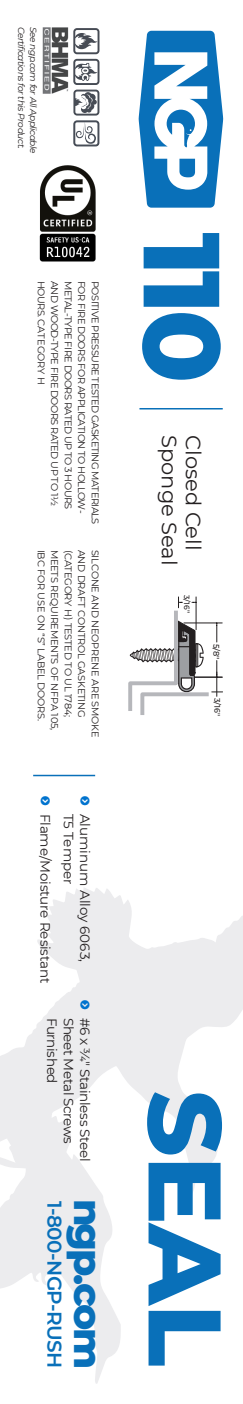
<style>
.page{position:relative;width:243px;height:1404px;background:#fff}
.page>*{position:absolute;margin:0;border:0;box-sizing:border-box;transform-origin:0 0}
.t1{font:800 108px "Montserrat";color:#0970b9}
.t2{font:800 102.9px "Montserrat";color:#0970b9}
.t3{font:800 39.45px "Montserrat";letter-spacing:-.065em;color:#0970b9}
.t4{font:21px "Montserrat";color:#231f20}
.t5{font:600 19.95px "Montserrat";letter-spacing:-.03em;color:#0970b9}
.t6{font:13.5px "Montserrat";letter-spacing:-.015em;color:#231f20}
.t7{font:9.75px "Montserrat";letter-spacing:-.05em;color:#231f20}
.t8{font:9.75px "Montserrat";letter-spacing:-.02em;color:#231f20}
.t9{font:9.75px "Montserrat";color:#231f20}
.t10{font:italic 9px "Montserrat";letter-spacing:-.05em;color:#231f20}
.t11{font:500 8.1px "Montserrat";color:#231f20}
.t12{font:500 7.95px "Montserrat";color:#231f20}
.t13{font:500 7.65px "Montserrat";color:#231f20}
.s1{font-size:7.95px}
</style>
<div class="page">
<svg style="left:0;top:888px;width:243px;height:496px"></svg>
<svg style="left:139px;top:31px;width:84px;height:177px;fill:#0970b9"></svg>
<hr style="left:139px;top:408px;width:84px;height:2px;background:#0970b9">
<hr style="left:33px;top:775px;width:62px;height:1px;background:#0970b9">
<img style="left:39px;top:165px;width:57px;height:97px">
<img style="left:42px;top:27px;width:27px;height:67px">
<div style="left:73px;top:120px;width:26px;height:26px;border:2px solid #474d57;border-radius:3px"></div>
<svg style="left:76px;top:122px;width:20px;height:22px"></svg>
<svg style="left:73px;top:28px;width:26px;height:88px"></svg>
<svg style="left:128px;top:597px;width:95px;height:118px"></svg>
<svg style="left:80px;top:1000px;width:10px;height:9px"></svg>
<p class="t10" style="left:27px;top:27px;width:123px;rotate:90deg">Certifications for this Product.</p>
<p class="t10" style="left:39px;top:27px;width:128px;rotate:90deg">See ngp.com for All Applicable</p>
<p class="t7" style="left:61px;top:281px;width:227px;rotate:90deg">AND WOOD-TYPE FIRE DOORS RATED UP TO 1½</p>
<p class="t7" style="left:75px;top:281px;width:230px;rotate:90deg">METAL-TYPE FIRE DOORS RATED UP TO 3 HOURS</p>
<p class="t7" style="left:88px;top:281px;width:234px;rotate:90deg">FOR FIRE DOORS FOR APPLICATION TO HOLLOW-</p>
<p class="t7" style="left:102px;top:281px;width:245px;rotate:90deg">POSITIVE PRESSURE TESTED GASKETING MATERIALS</p>
<p class="t9" style="left:48px;top:281px;width:106px;rotate:90deg">HOURS. CATEGORY H</p>
<p class="t8" style="left:48px;top:550px;width:173px;rotate:90deg">IBC FOR USE ON “S” LABEL DOORS.</p>
<p class="t8" style="left:61px;top:550px;width:182px;rotate:90deg">MEETS REQUIREMENTS OF NFPA 105,</p>
<p class="t8" style="left:75px;top:550px;width:169px;rotate:90deg">(CATEGORY H) TESTED TO UL 1784;</p>
<p class="t8" style="left:88px;top:550px;width:169px;rotate:90deg">AND DRAFT CONTROL GASKETING</p>
<p class="t8" style="left:102px;top:550px;width:190px;rotate:90deg">SILCONE AND NEOPRENE ARE SMOKE</p>
<p class="t6" style="left:78px;top:814px;width:73px;rotate:90deg">T5 Temper</p>
<p class="t6" style="left:94px;top:814px;width:150px;rotate:90deg">Aluminum Alloy 6063,</p>
<p class="t6" style="left:54px;top:814px;width:171px;rotate:90deg">Flame/Moisture Resistant</p>
<p class="t6" style="left:61px;top:1018px;width:67px;rotate:90deg">Furnished</p>
<p class="t6" style="left:78px;top:1018px;width:128px;rotate:90deg">Sheet Metal Screws</p>
<p class="t6" style="left:94px;top:1018px;width:145px;rotate:90deg">#6 x ¾" Stainless Steel</p>
<p class="t5" style="left:69px;top:1201px;width:169px;rotate:90deg">1-800-NGP-RUSH</p>
<p class="t3" style="left:117px;top:1199px;width:172px;rotate:90deg">ngp.com</p>
<p class="t1" style="left:261px;top:232px;width:153px;rotate:90deg">110</p>
<p class="t4" style="left:184px;top:435px;width:132px;rotate:90deg">Sponge Seal</p>
<p class="t4" style="left:208px;top:435px;width:117px;rotate:90deg">Closed Cell</p>
<p class="t13" style="left:192px;top:595px;width:19px;rotate:90deg">3/16<span class="s1">"</span></p>
<p class="t11" style="left:222px;top:644px;width:18px;rotate:90deg">5/8"</p>
<p class="t12" style="left:223px;top:698px;width:20px;rotate:90deg">3/16"</p>
<p class="t2" style="left:261px;top:1090px;width:278px;rotate:90deg">SEAL</p>
</div>
